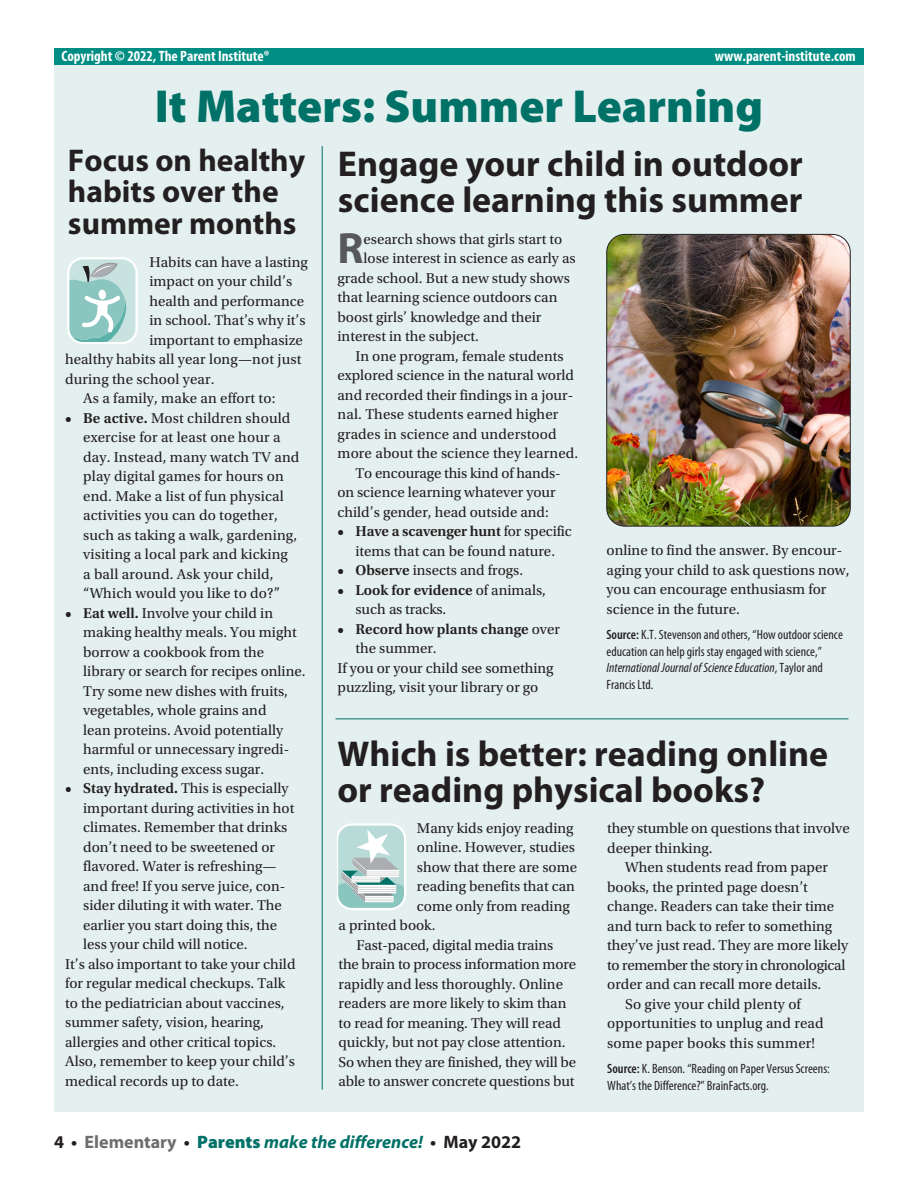
<style>
.page{position:relative;width:918px;height:1188px;background:#fff}
.page>*{position:absolute;margin:0;border:0;box-sizing:border-box;transform-origin:0 0}
.t1{font:900 46.5px "Myriad Pro";color:#007167}
.t2{font:700 43.95px "Myriad Pro";color:#57585a}
.t3{font:700 36px/36px "Myriad Pro";color:#231f20}
.t4{font:700 31.5px/31.5px "Myriad Pro";color:#231f20}
.t5{font:italic 700 18px "Myriad Pro";color:#007167}
.t6{font:15px/19.5px "Utopia Std";color:#231f20}
.t7{font:700 condensed 15px "Myriad Pro";color:#fff}
.t8{font:15px "Utopia Std";letter-spacing:-.02em;color:#231f20}
.t9{font:600 15px "Utopia Std";color:#231f20}
.t10{font:condensed 13.5px/16.5px "Myriad Pro";color:#231f20}
.s1{font-weight:600}
.s2{font-weight:400}
.s3{font-style:italic}
.s4{font-style:normal;color:#231f20}
.s5{font-style:normal;color:#6c6d70}
.s6{font-weight:900;font-style:normal}
</style>
<div class="page">
<div style="left:54px;top:49px;width:810px;height:1063px;background:#e4f0ef"></div>
<hr style="left:336px;top:719px;width:513px;height:1px;background:#007167">
<hr style="left:322px;top:146px;width:1px;height:944px;background:#007167">
<svg style="left:67px;top:257px;width:71px;height:87px;background:#b3d7d3"></svg>
<svg style="left:337px;top:823px;width:69px;height:87px;background:#bfd8d6"></svg>
<div style="left:54px;top:49px;width:810px;height:16px;background:#008d83"></div>
<img style="left:607px;top:234px;width:243px;height:292px">
<div style="left:606px;top:234px;width:245px;height:292px;border:1px solid #231f20;border-radius:18px"></div>
<p class="t7" style="left:62px;top:46px;width:210px">Copyright © 2022, The Parent Institute®</p>
<p class="t7" style="left:715px;top:46px;width:142px">www.parent-institute.com</p>
<h1 class="t1" style="left:155px;top:75px;width:610px">It Matters: Summer Learning</h1>
<h3 class="t4" style="left:68px;top:143px;width:239px">Focus on healthy habits over the summer months</h3>
<p class="t6" style="left:150px;top:253px;width:160px">Habits can have a lasting</p>
<p class="t6" style="left:150px;top:272px;width:144px">impact on your child’s</p>
<p class="t6" style="left:150px;top:292px;width:156px">health and performance</p>
<p class="t6" style="left:150px;top:311px;width:158px">in school. That’s why it’s</p>
<p class="t6" style="left:150px;top:331px;width:155px">important to emphasize</p>
<p class="t6" style="left:65px;top:350px;width:238px">healthy habits all year long—not just</p>
<p class="t6" style="left:65px;top:370px;width:151px">during the school year.</p>
<p class="t6" style="left:83px;top:389px;width:194px">As a family, make an effort to:</p>
<p class="t6" style="left:83px;top:409px;width:218px;text-indent:-18px"><span class="s1">• Be active.</span> Most children should exercise for at least one hour a day. Instead, many watch TV and play digital games for hours on end. Make a list of fun physical activities you can do together, such as taking a walk, gardening, visiting a local park and kicking<br>a ball around. Ask your child, “Which would you like to do?”</p>
<p class="t6" style="left:83px;top:604px;width:224px;text-indent:-18px"><span class="s1">• Eat well.</span> Involve your child in making healthy meals. You might borrow a cookbook from the library or search for recipes online.<br>Try some new dishes with fruits, vegetables, whole grains and<br>lean proteins. Avoid potentially harmful or unnecessary ingredi&shy;ents, including excess sugar.</p>
<p class="t6" style="left:65px;top:779px;width:225px"><span class="s1">• Stay hydrated.</span> This is especially</p>
<p class="t6" style="left:83px;top:799px;width:213px">important during activities in hot</p>
<p class="t6" style="left:83px;top:818px;width:206px">climates. Remember that drinks</p>
<p class="t6" style="left:83px;top:838px;width:193px">don’t need to be sweetened or</p>
<p class="t6" style="left:83px;top:857px;width:195px">flavored. Water is refreshing—</p>
<p class="t6" style="left:83px;top:877px;width:204px">and free! If you serve juice, con-</p>
<p class="t6" style="left:83px;top:896px;width:200px">sider diluting it with water. The</p>
<p class="t6" style="left:83px;top:916px;width:195px">earlier you start doing this, the</p>
<p class="t6" style="left:83px;top:935px;width:166px">less your child will notice.</p>
<p class="t6" style="left:65px;top:955px;width:232px">It’s also important to take your child</p>
<p class="t6" style="left:65px;top:974px;width:222px">for regular medical checkups. Talk</p>
<p class="t6" style="left:65px;top:994px;width:221px">to the pediatrician about vaccines,</p>
<p class="t6" style="left:65px;top:1013px;width:200px">summer safety, vision, hearing,</p>
<p class="t6" style="left:65px;top:1033px;width:213px">allergies and other critical topics.</p>
<p class="t6" style="left:65px;top:1052px;width:231px">Also, remember to keep your child’s</p>
<p class="t6" style="left:65px;top:1072px;width:175px">medical records up to date.</p>
<h3 class="t3" style="left:338px;top:144px;width:466px">Engage your child in outdoor science learning this summer</h3>
<h2 class="t2" style="left:338px;top:220px;width:28px">R</h2>
<p class="t6" style="left:364px;top:229px;width:200px">esearch shows that girls start to</p>
<p class="t6" style="left:364px;top:249px;width:214px">lose interest in science as early as</p>
<p class="t6" style="left:337px;top:268px;width:234px">grade school. But a new study shows</p>
<p class="t6" style="left:337px;top:288px;width:222px">that learning science outdoors can</p>
<p class="t6" style="left:337px;top:307px;width:205px">boost girls’ knowledge and their</p>
<p class="t6" style="left:337px;top:327px;width:143px">interest in the subject.</p>
<p class="t6" style="left:356px;top:346px;width:210px">In one program, female students</p>
<p class="t6" style="left:338px;top:366px;width:238px">explored science in the natural world</p>
<p class="t6" style="left:338px;top:385px;width:237px">and recorded their findings in a jour-</p>
<p class="t6" style="left:338px;top:405px;width:222px">nal. These students earned higher</p>
<p class="t6" style="left:338px;top:424px;width:221px">grades in science and understood</p>
<p class="t6" style="left:338px;top:444px;width:242px">more about the science they learned.</p>
<p class="t6" style="left:356px;top:463px;width:207px">To encourage this kind of hands-</p>
<p class="t6" style="left:338px;top:483px;width:220px">on science learning whatever your</p>
<p class="t6" style="left:338px;top:502px;width:213px">child’s gender, head outside and:</p>
<p class="t6" style="left:338px;top:522px;width:236px;text-align:center"><span class="s1">• Have a scavenger hunt</span> for specific items that can be found nature.</p>
<p class="t6" style="left:338px;top:561px;width:187px"><span class="s1">• Observe</span> insects and frogs.</p>
<p class="t6" style="left:356px;top:580px;width:192px;text-indent:-18px"><span class="s1">• Look for evidence</span> of animals, such as tracks.</p>
<p class="t9" style="left:338px;top:620px;width:224px">• Record how plants change <span class="s2">over</span></p>
<p class="t6" style="left:356px;top:639px;width:83px">the summer.</p>
<p class="t6" style="left:338px;top:658px;width:218px">If you or your child see something</p>
<p class="t6" style="left:338px;top:678px;width:202px">puzzling, visit your library or go</p>
<p class="t6" style="left:607px;top:541px;width:244px">online to find the answer. By encour&shy;aging your child to ask questions now, you can encourage enthusiasm for science in the future.</p>
<p class="t10" style="left:607px;top:627px;width:238px"><span class="s1">Source:</span> K.T. Stevenson and others, “How outdoor science education can help girls stay engaged with science,” <span class="s3">International Journal of Science Education</span>, Taylor and Francis Ltd.</p>
<h3 class="t3" style="left:338px;top:735px;width:492px">Which is better: reading online or reading physical books?</h3>
<p class="t6" style="left:607px;top:819px;width:244px">they stumble on questions that involve deeper thinking.</p>
<p class="t6" style="left:625px;top:858px;width:204px">When students read from paper</p>
<p class="t6" style="left:607px;top:877px;width:202px">books, the printed page doesn’t</p>
<p class="t6" style="left:607px;top:897px;width:229px">change. Readers can take their time</p>
<p class="t6" style="left:607px;top:916px;width:227px">and turn back to refer to something</p>
<p class="t6" style="left:607px;top:936px;width:243px">they’ve just read. They are more likely</p>
<p class="t8" style="left:607px;top:957px;width:240px">to remember the story in chronological</p>
<p class="t6" style="left:607px;top:975px;width:216px">order and can recall more details.</p>
<p class="t6" style="left:625px;top:994px;width:177px">So give your child plenty of</p>
<p class="t6" style="left:607px;top:1014px;width:218px">opportunities to unplug and read</p>
<p class="t6" style="left:607px;top:1033px;width:209px">some paper books this summer!</p>
<p class="t10" style="left:607px;top:1060px;width:224px"><span class="s1">Source:</span> K. Benson. “Reading on Paper Versus Screens:<br>What’s the Difference?” BrainFacts.org.</p>
<p class="t6" style="left:417px;top:818px;width:158px">Many kids enjoy reading</p>
<p class="t6" style="left:417px;top:838px;width:160px">online. However, studies</p>
<p class="t6" style="left:417px;top:857px;width:162px">show that there are some</p>
<p class="t6" style="left:417px;top:877px;width:160px">reading benefits that can</p>
<p class="t6" style="left:417px;top:896px;width:154px">come only from reading</p>
<p class="t6" style="left:339px;top:916px;width:99px">a printed book.</p>
<p class="t6" style="left:357px;top:935px;width:198px">Fast-paced, digital media trains</p>
<p class="t6" style="left:339px;top:955px;width:239px">the brain to process information more</p>
<p class="t6" style="left:339px;top:974px;width:226px">rapidly and less thoroughly. Online</p>
<p class="t6" style="left:339px;top:994px;width:230px">readers are more likely to skim than</p>
<p class="t6" style="left:339px;top:1013px;width:224px">to read for meaning. They will read</p>
<p class="t6" style="left:339px;top:1033px;width:229px">quickly, but not pay close attention.</p>
<p class="t6" style="left:339px;top:1052px;width:239px">So when they are finished, they will be</p>
<p class="t6" style="left:339px;top:1072px;width:238px">able to answer concrete questions but</p>
<p class="t5" style="left:54px;top:1130px;width:469px"><span class="s4">4 •</span> <span class="s5">Elementary</span> <span class="s4">•</span> <span class="s6">Parents</span> make the difference! <span class="s4">• May 2022</span></p>
</div>
